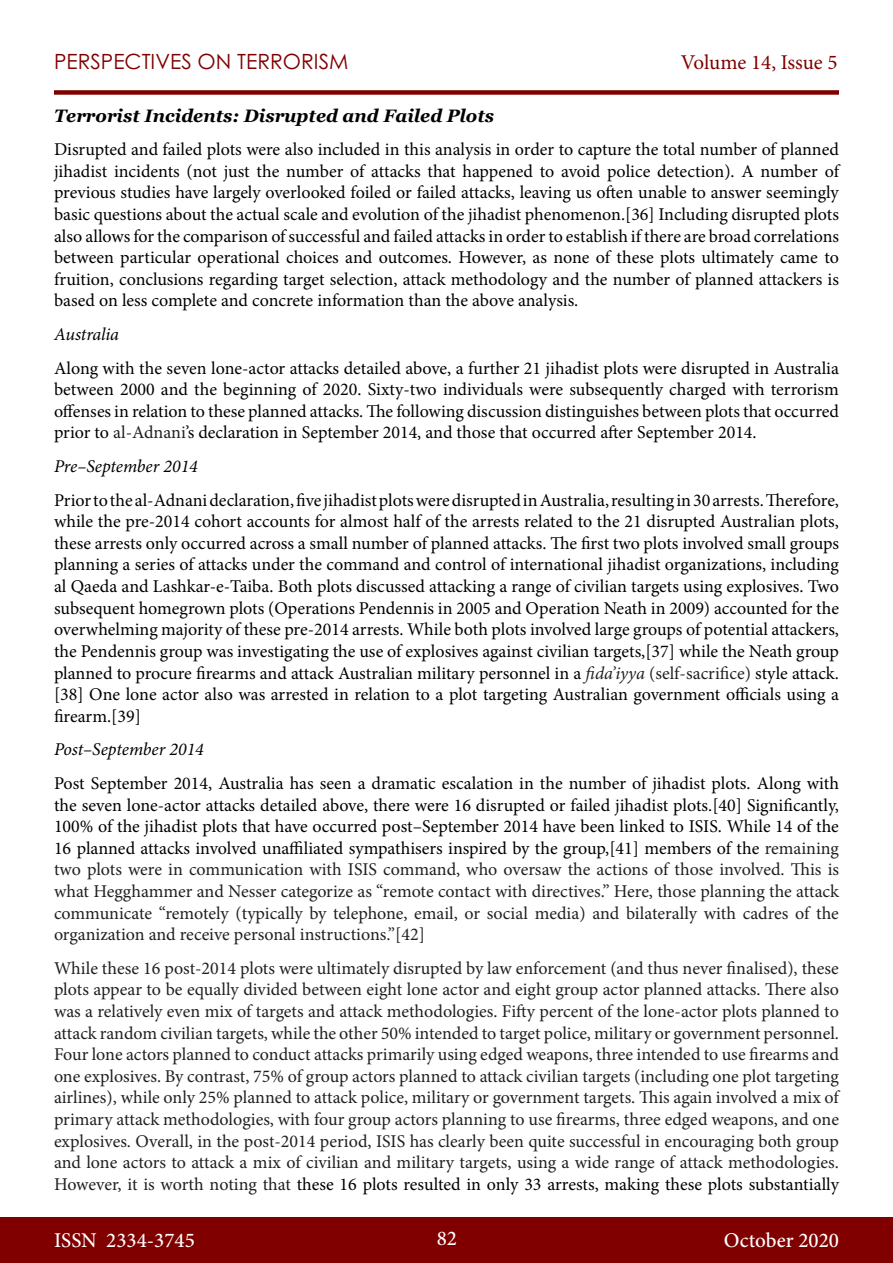
<style>
.page{position:relative;width:893px;height:1263px;background:#fff}
.page>*{position:absolute;margin:0;border:0;box-sizing:border-box;transform-origin:0 0}
.t1{font:500 21px "Minion Pro";color:#fff}
.t2{font:21px "Century Gothic Pro";color:#800000}
.t3{font:21px "Minion Pro";letter-spacing:-.005em;color:#800000}
.t4{font:18px/21.6px "Minion Pro";color:#000;text-align:justify}
.t5{font:18px/21.6px "Minion Pro";color:#231f20;text-align:justify}
.t6{font:italic 18px "Minion Pro";letter-spacing:-.005em;color:#000}
.t7{font:italic 700 18px "Georgia";color:#000}
.s1{color:#231f20}
.s2{font-style:italic;color:#231f20}
.s3{color:#000}
</style>
<div class="page">
<div style="left:0;top:1217px;width:893px;height:46px;background:#800000"></div>
<div style="left:54px;top:90px;width:785px;height:5px;background:#800000"></div>
<p class="t2" style="left:54px;top:49px;width:296px">PERSPECTIVES ON TERRORISM</p>
<p class="t3" style="left:681px;top:48px;width:158px">Volume 14, Issue 5</p>
<p class="t7" style="left:54px;top:104px;width:442px">Terrorist Incidents: Disrupted and Failed Plots</p>
<p class="t4" style="left:54px;top:139px;width:787px">Disrupted and failed plots were also included in this analysis in order to capture the total number of planned jihadist incidents (not just the number of attacks that happened to avoid police detection). A number of previous studies have largely overlooked foiled or failed attacks, leaving us often unable to answer seemingly basic questions about the actual scale and evolution of the jihadist phenomenon.[36] Including disrupted plots also allows for the comparison of successful and failed attacks in order to establish if there are broad correlations between particular operational choices and outcomes. However, as none of these plots ultimately came to fruition, conclusions regarding target selection, attack methodology and the number of planned attackers is based on less complete and concrete information than the above analysis.</p>
<p class="t6" style="left:54px;top:322px;width:67px">Australia</p>
<p class="t4" style="left:54px;top:357px;width:787px">Along with the seven lone-actor attacks detailed above, a further 21 jihadist plots were disrupted in Australia between 2000 and the beginning of 2020. Sixty-two individuals were subsequently charged with terrorism offenses in relation to these planned attacks. The following discussion distinguishes between plots that occurred prior to <span class="s1">al-Adnani</span>’s declaration in September 2014, and those that occurred after September 2014.</p>
<p class="t6" style="left:54px;top:454px;width:145px">Pre–September 2014</p>
<p class="t4" style="left:54px;top:489px;width:787px">Prior to the al-Adnani declaration, five jihadist plots were disrupted in Australia, resulting in 30 arrests. Therefore, while the pre-2014 cohort accounts for almost half of the arrests related to the 21 disrupted Australian plots, these arrests only occurred across a small number of planned attacks. The first two plots involved small groups planning a series of attacks under the command and control of international jihadist organizations, including al Qaeda and Lashkar-e-Taiba. Both plots discussed attacking a range of civilian targets using explosives. Two subsequent homegrown plots (Operations Pendennis in 2005 and Operation Neath in 2009) accounted for the overwhelming majority of these pre-2014 arrests. While both plots involved large groups of potential attackers, the Pendennis group was investigating the use of explosives against civilian targets,[37] while the Neath group planned to procure firearms and attack Australian military personnel in a <span class="s2">fida’iyya</span> <span class="s1">(self-sacrifice)</span> style attack. [38] One lone actor also was arrested in relation to a plot targeting Australian government officials using a firearm.[39]</p>
<p class="t6" style="left:54px;top:737px;width:151px">Post–September 2014</p>
<p class="t4" style="left:54px;top:772px;width:787px">Post September 2014, Australia has seen a dramatic escalation in the number of jihadist plots. Along with the seven lone-actor attacks detailed above, there were 16 disrupted or failed jihadist plots.[40] Significantly, 100% of the jihadist plots that have occurred post–September 2014 have been linked to ISIS. While 14 of the 16 planned attacks involved unaffiliated sympathisers inspired by the group,[41] members of the <span class="s1">remaining two plots were in communication with ISIS command, who oversaw the actions of those involved. This is what Hegghammer and Nesser categorize as “remote contact with directives.” Here, those planning the attack communicate “remotely (typically by telephone, email, or social media) and bilaterally with cadres of the organization and receive personal instructions.”[42]</span></p>
<p class="t5" style="left:54px;top:957px;width:786px">While these 16 post-2014 plots were ultimately disrupted by law enforcement (and thus never finalised), these plots appear to be equally divided between eight lone actor and eight group actor planned attacks. There also was a relatively even mix of targets and attack methodologies. Fifty percent of the lone-actor plots planned to attack random civilian targets, while the other 50% intended to target police, military or government personnel.<br>Four lone actors planned to conduct attacks primarily using edged weapons, three intended to use firearms and one explosives. By contrast, 75% of group actors planned to attack civilian targets (including one plot targeting airlines), while only 25% planned to attack police, military or government targets. This again involved a mix of primary attack methodologies, with four group actors planning to use firearms, three edged weapons, and one explosives. Overall, in the post-2014 period, ISIS has clearly been quite successful in encouraging both group and lone actors to attack a mix of civilian and military targets, using a wide range of attack methodologies.<br>However, it is worth noting that <span class="s3">these 16 plots resulted in only 33 arrests, making these plots substantially</span></p>
<p class="t1" style="left:54px;top:1226px;width:142px">ISSN 2334-3745</p>
<p class="t1" style="left:437px;top:1224px;width:22px">82</p>
<p class="t1" style="left:724px;top:1226px;width:117px">October 2020</p>
</div>
